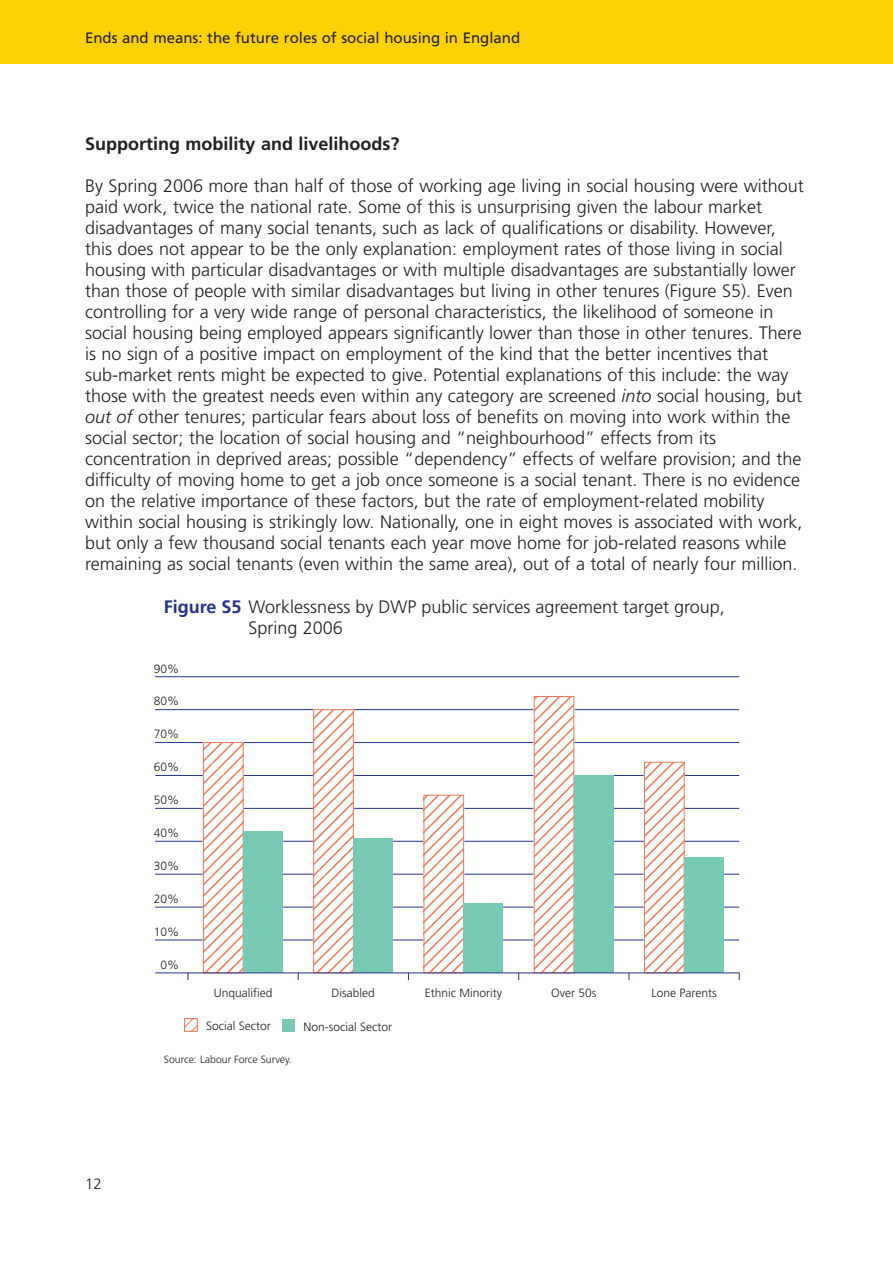
<style>
.page{position:relative;width:893px;height:1263px;background:#fff}
.page>*{position:absolute;margin:0;border:0;box-sizing:border-box;transform-origin:0 0}
.t1{font:300 18px/21px "Frutiger";color:#231f20}
.t2{font:700 18px "Frutiger";color:#231f20}
.t3{font:15px "Frutiger";color:#231f20}
.t4{font:300 15px "Frutiger";color:#231f20}
.t5{font:300 12px "Frutiger";color:#231f20}
.t6{font:300 10.5px "Frutiger";color:#231f20}
.s1{font-style:italic}
.s2{font-weight:700;color:#24318b}
</style>
<div class="page">
<div style="left:0;top:0;width:893px;height:64px;background:#fed105"></div>
<hr style="left:155px;top:940px;width:584px;height:1px;background:#24318b">
<hr style="left:155px;top:907px;width:584px;height:1px;background:#24318b">
<hr style="left:155px;top:874px;width:584px;height:1px;background:#24318b">
<hr style="left:155px;top:841px;width:584px;height:1px;background:#24318b">
<hr style="left:155px;top:808px;width:584px;height:1px;background:#24318b">
<hr style="left:155px;top:775px;width:584px;height:1px;background:#24318b">
<hr style="left:155px;top:742px;width:584px;height:1px;background:#24318b">
<hr style="left:155px;top:709px;width:584px;height:1px;background:#24318b">
<hr style="left:155px;top:676px;width:584px;height:1px;background:#24318b">
<div style="left:423px;top:794px;width:41px;height:180px;border:2px solid #fff"></div>
<div style="left:533px;top:696px;width:42px;height:278px;border:2px solid #fff"></div>
<div style="left:644px;top:761px;width:41px;height:213px;border:2px solid #fff"></div>
<svg style="left:186px;top:1020px;width:10px;height:10px"></svg>
<div style="left:184px;top:1018px;width:14px;height:14px;border:1px solid #f3785a"></div>
<div style="left:282px;top:1019px;width:13px;height:13px;background:#78cab5"></div>
<svg style="left:205px;top:744px;width:36px;height:227px"></svg>
<div style="left:203px;top:742px;width:40px;height:231px;border:1px solid #f3785a"></div>
<svg style="left:315px;top:711px;width:37px;height:260px"></svg>
<div style="left:313px;top:709px;width:41px;height:264px;border:1px solid #f3785a"></div>
<svg style="left:426px;top:797px;width:36px;height:174px"></svg>
<div style="left:424px;top:795px;width:40px;height:178px;border:1px solid #f3785a"></div>
<svg style="left:536px;top:698px;width:36px;height:273px"></svg>
<div style="left:534px;top:696px;width:40px;height:277px;border:1px solid #f3785a"></div>
<svg style="left:646px;top:764px;width:36px;height:207px"></svg>
<div style="left:644px;top:762px;width:40px;height:211px;border:1px solid #f3785a"></div>
<div style="left:243px;top:831px;width:40px;height:142px;background:#78cab5"></div>
<div style="left:353px;top:838px;width:40px;height:135px;background:#78cab5"></div>
<div style="left:464px;top:904px;width:39px;height:69px;background:#78cab5"></div>
<div style="left:574px;top:775px;width:40px;height:198px;background:#78cab5"></div>
<div style="left:684px;top:858px;width:40px;height:115px;background:#78cab5"></div>
<hr style="left:155px;top:972px;width:584px;height:1px;background:#24318b">
<p class="t3" style="left:85px;top:31px;width:437px">Ends and means: the future roles of social housing in England</p>
<p class="t2" style="left:85px;top:136px;width:316px">Supporting mobility and livelihoods?</p>
<p class="t1" style="left:85px;top:176px;width:720px">By Spring 2006 more than half of those of working age living in social housing were without paid work, twice the national rate. Some of this is unsurprising given the labour market disadvantages of many social tenants, such as lack of qualifications or disability. However, this does not appear to be the only explanation: employment rates of those living in social housing with particular disadvantages or with multiple disadvantages are substantially lower than those of people with similar disadvantages but living in other tenures (Figure S5). Even controlling for a very wide range of personal characteristics, the likelihood of someone in social housing being employed appears significantly lower than those in other tenures. There is no sign of a positive impact on employment of the kind that the better incentives that sub-market rents might be expected to give. Potential explanations of this include: the way those with the greatest needs even within any category are screened <span class="s1">into</span> social housing, but <span class="s1">out of</span> other tenures; particular fears about loss of benefits on moving into work within the social sector; the location of social housing and “neighbourhood” effects from its concentration in deprived areas; possible “dependency” effects of welfare provision; and the difficulty of moving home to get a job once someone is a social tenant. There is no evidence on the relative importance of these factors, but the rate of employment-related mobility within social housing is strikingly low. Nationally, one in eight moves is associated with work, but only a few thousand social tenants each year move home for job-related reasons while remaining as social tenants (even within the same area), out of a total of nearly four million.</p>
<p class="t1" style="left:249px;top:597px;width:478px;line-height:21.6px;text-indent:-85px"><span class="s2">Figure S5</span> Worklessness by DWP public services agreement target group,<br>Spring 2006</p>
<p class="t5" style="left:154px;top:663px;width:27px">90%</p>
<p class="t5" style="left:154px;top:696px;width:27px">80%</p>
<p class="t5" style="left:154px;top:729px;width:27px">70%</p>
<p class="t5" style="left:154px;top:762px;width:27px">60%</p>
<p class="t5" style="left:154px;top:795px;width:27px">50%</p>
<p class="t5" style="left:154px;top:828px;width:27px">40%</p>
<p class="t5" style="left:154px;top:861px;width:27px">30%</p>
<p class="t5" style="left:154px;top:894px;width:27px">20%</p>
<p class="t5" style="left:154px;top:927px;width:27px">10%</p>
<p class="t5" style="left:161px;top:960px;width:20px">0%</p>
<p class="t5" style="left:214px;top:988px;width:60px">Unqualified</p>
<p class="t5" style="left:332px;top:988px;width:45px">Disabled</p>
<p class="t5" style="left:425px;top:988px;width:79px">Ethnic Minority</p>
<p class="t5" style="left:551px;top:988px;width:47px">Over 50s</p>
<p class="t5" style="left:651px;top:988px;width:67px">Lone Parents</p>
<p class="t5" style="left:206px;top:1021px;width:66px">Social Sector</p>
<p class="t5" style="left:304px;top:1021px;width:90px">Non-social Sector</p>
<p class="t4" style="left:85px;top:1178px;width:18px">12</p>
<p class="t6" style="left:164px;top:1055px;width:130px">Source: Labour Force Survey.</p>
</div>
